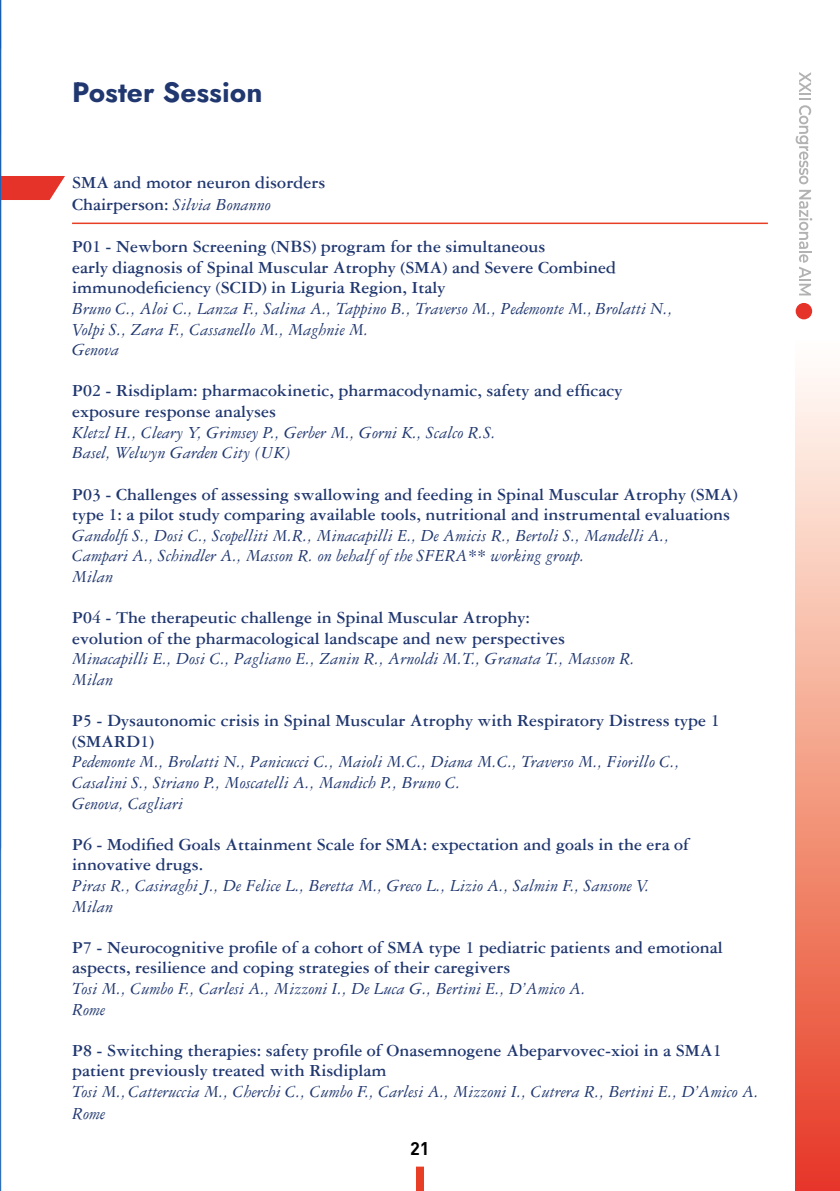
<style>
.page{position:relative;width:840px;height:1191px;background:#fff}
.page>*{position:absolute;margin:0;border:0;box-sizing:border-box;transform-origin:0 0}
.t1{font:28px "Jost";color:#20376f}
.t2{font:700 18px/20.6px "Garamond Three LT";color:#20376f}
.t3{font:italic 18px/20.6px "Garamond Three LT";color:#20376f}
.t4{font:700 18px "DIN";color:#000}
.s1{font-weight:400;font-style:italic}
.s2{font-weight:400}
</style>
<div class="page">
<div style="left:416px;top:1166px;width:8px;height:25px;background:#e73e25"></div>
<div style="left:795px;top:303px;width:16px;height:16px;background:#e63329;border-radius:50%"></div>
<div style="left:795px;top:340px;width:44px;height:851px;background:linear-gradient(to bottom,#fffff8,#e73a1f)"></div>
<svg style="left:795px;top:72px;width:15px;height:112px"></svg>
<svg style="left:799px;top:190px;width:12px;height:105px"></svg>
<hr style="left:72px;top:222px;width:695px;height:2px;background:#e73e25">
<svg style="left:0;top:0;width:65px;height:1191px"></svg>
<h1 class="t1" style="left:72px;top:73px;width:192px">Poster Session</h1>
<p class="t2" style="left:72px;top:171px;width:255px;line-height:22.2px">SMA and motor neuron disorders<br>Chairperson: <span class="s1">Silvia Bonanno</span></p>
<p class="t2" style="left:72px;top:236px;width:601px">P01 - Newborn Screening (NBS) program for the simultaneous<br>early diagnosis of Spinal Muscular Atrophy (SMA) and Severe Combined immunodeficiency <span class="s2">(</span>SCID) in Liguria Region, Italy<br><span class="s1">Bruno C., Aloi C., Lanza F., Salina A., Tappino B., Traverso M., Pedemonte M.,Brolatti N., Volpi S., Zara F., Cassanello M., Maghnie M.<br>Genova</span></p>
<p class="t2" style="left:72px;top:381px;width:551px">P02 - Risdiplam: pharmacokinetic, pharmacodynamic, safety and efficacy exposure response analyses</p>
<p class="t3" style="left:72px;top:422px;width:425px">Kletzl H., Cleary Y, Grimsey P., Gerber M., Gorni K., Scalco R.S.<br>Basel, Welwyn Garden City (UK)</p>
<p class="t2" style="left:72px;top:484px;width:667px">P03 - Challenges of assessing swallowing and feeding in Spinal Muscular Atrophy (SMA) type 1: a pilot study comparing available tools, nutritional and instrumental evaluations</p>
<p class="t3" style="left:72px;top:525px;width:598px">Gandolfi S., Dosi C., Scopelliti M.R., Minacapilli E., De Amicis R., Bertoli S., Mandelli A.,<br>Campari A., Schindler A., Masson R. on behalf of the SFERA** working group.<br>Milan</p>
<p class="t2" style="left:72px;top:607px;width:494px">P04 - The therapeutic challenge in Spinal Muscular Atrophy: evolution of the pharmacological landscape and new perspectives</p>
<p class="t3" style="left:72px;top:649px;width:564px">Minacapilli E., Dosi C., Pagliano E., Zanin R., Arnoldi M.T., Granata T., Masson R.<br>Milan</p>
<p class="t2" style="left:72px;top:710px;width:649px">P5 - Dysautonomic crisis in Spinal Muscular Atrophy with Respiratory Distress type 1 (SMARD1)</p>
<p class="t3" style="left:72px;top:752px;width:608px">Pedemonte M., Brolatti N., Panicucci C., Maioli M.C., Diana M.C., Traverso M., Fiorillo C.,<br>Casalini S., Striano P., Moscatelli A., Mandich P., Bruno C.<br>Genova, Cagliari</p>
<p class="t2" style="left:72px;top:834px;width:618px">P6 - Modified Goals Attainment Scale for SMA: expectation and goals in the era of innovative drugs.</p>
<p class="t3" style="left:72px;top:875px;width:578px">Piras R., Casiraghi J., De Felice L., Beretta M., Greco L., Lizio A., Salmin F., Sansone V.<br>Milan</p>
<p class="t2" style="left:72px;top:937px;width:651px">P7 - Neurocognitive profile of a cohort of SMA type 1 pediatric patients and emotional aspects, resilience and coping strategies of their caregivers</p>
<p class="t3" style="left:72px;top:978px;width:515px">Tosi M., Cumbo F., Carlesi A., Mizzoni I., De Luca G., Bertini E., D’Amico A.<br>Rome</p>
<p class="t2" style="left:72px;top:1040px;width:650px">P8 - Switching therapies: safety profile of Onasemnogene Abeparvovec-xioi in a SMA1 patient previously treated with Risdiplam</p>
<p class="t3" style="left:72px;top:1081px;width:688px;line-height:21.8px">Tosi M.,Catteruccia M., Cherchi C., Cumbo F., Carlesi A., Mizzoni I., Cutrera R., Bertini E., D’Amico A.<br>Rome</p>
<p class="t4" style="left:410px;top:1136px;width:21px">21</p>
</div>
